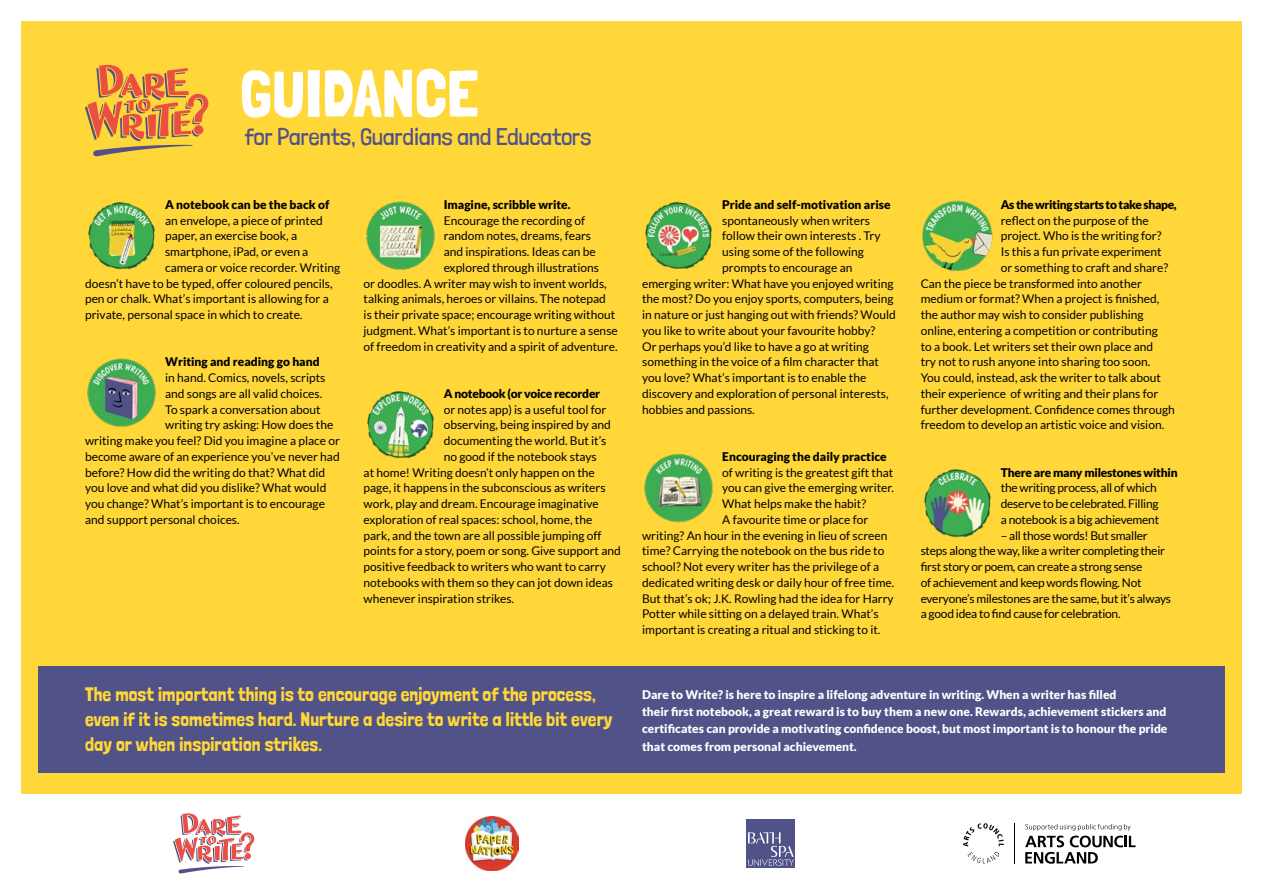
<style>
.page{position:relative;width:1263px;height:893px;background:#fff}
.page>*{position:absolute;margin:0;border:0;box-sizing:border-box;transform-origin:0 0}
.t1{font:66px "Londrina Solid";color:#fff}
.t2{font:300 24px "Londrina Solid";letter-spacing:.005em;color:#505288}
.t3{font:19.5px/24.8px "Londrina Solid";letter-spacing:.005em;color:#ffd739}
.t4{font:12px "Lato";color:#000}
.t5{font:12px/15.8px "Lato";letter-spacing:-.02em;color:#000}
.t6{font:900 12px/17.4px "Lato";color:#fff}
.t7{font:900 12px "Lato";color:#000}
.t8{font:900 12px "Lato";letter-spacing:-.02em;color:#000}
.t9{font:900 12px "Lato";letter-spacing:-.03em;color:#000}
</style>
<div class="page">
<div style="left:21px;top:21px;width:1221px;height:773px;background:#ffd739"></div>
<svg style="left:85px;top:64px;width:123px;height:93px"></svg>
<div style="left:194px;top:125px;width:9px;height:9px;background:#ea5041;border-radius:50%"></div>
<img style="left:88px;top:202px;width:67px;height:68px">
<img style="left:87px;top:358px;width:69px;height:69px">
<img style="left:366px;top:201px;width:69px;height:69px">
<img style="left:367px;top:391px;width:67px;height:68px">
<img style="left:645px;top:201px;width:67px;height:68px">
<img style="left:644px;top:454px;width:69px;height:69px">
<img style="left:922px;top:200px;width:71px;height:71px">
<img style="left:924px;top:469px;width:67px;height:69px">
<div style="left:38px;top:666px;width:1187px;height:107px;background:#505288"></div>
<img style="left:466px;top:817px;width:53px;height:53px">
<svg style="left:1025px;top:824px;width:110px;height:40px"></svg>
<svg style="left:963px;top:823px;width:41px;height:40px"></svg>
<hr style="left:1014px;top:823px;width:1px;height:40px;background:#000">
<div style="left:746px;top:819px;width:49px;height:49px;background:#505288"></div>
<svg style="left:748px;top:832px;width:46px;height:34px"></svg>
<svg style="left:173px;top:813px;width:81px;height:61px"></svg>
<h1 class="t1" style="left:240px;top:55px;width:240px">GUIDANCE</h1>
<h2 class="t2" style="left:245px;top:123px;width:348px">for Parents, Guardians and Educators</h2>
<p class="t7" style="left:165px;top:197px;width:166px">A notebook can be the back of</p>
<p class="t4" style="left:165px;top:214px;width:159px">an envelope, a piece of printed</p>
<p class="t4" style="left:165px;top:229px;width:134px">paper, an exercise book, a</p>
<p class="t4" style="left:165px;top:245px;width:145px">smartphone, iPad, or even a</p>
<p class="t4" style="left:165px;top:261px;width:177px">camera or voice recorder. Writing</p>
<p class="t4" style="left:85px;top:276px;width:249px">doesn’t have to be typed, offer coloured pencils,</p>
<p class="t4" style="left:85px;top:292px;width:245px">pen or chalk. What’s important is allowing for a</p>
<p class="t4" style="left:85px;top:308px;width:219px">private, personal space in which to create.</p>
<p class="t7" style="left:165px;top:355px;width:156px">Writing and reading go hand</p>
<p class="t4" style="left:165px;top:371px;width:162px">in hand. Comics, novels, scripts</p>
<p class="t4" style="left:165px;top:387px;width:159px">and songs are all valid choices.</p>
<p class="t4" style="left:165px;top:402px;width:157px">To spark a conversation about</p>
<p class="t4" style="left:165px;top:418px;width:170px">writing try asking: How does the</p>
<p class="t4" style="left:85px;top:434px;width:256px">writing make you feel? Did you imagine a place or</p>
<p class="t4" style="left:85px;top:450px;width:256px">become aware of an experience you’ve never had</p>
<p class="t4" style="left:85px;top:465px;width:242px">before? How did the writing do that? What did</p>
<p class="t4" style="left:85px;top:481px;width:243px">you love and what did you dislike? What would</p>
<p class="t4" style="left:85px;top:497px;width:241px">you change? What’s important is to encourage</p>
<p class="t4" style="left:85px;top:513px;width:156px">and support personal choices.</p>
<p class="t7" style="left:444px;top:197px;width:128px">Imagine, scribble write.</p>
<p class="t4" style="left:444px;top:214px;width:143px">Encourage the recording of</p>
<p class="t4" style="left:444px;top:229px;width:149px">random notes, dreams, fears</p>
<p class="t4" style="left:444px;top:245px;width:154px">and inspirations. Ideas can be</p>
<p class="t4" style="left:444px;top:261px;width:157px">explored through illustrations</p>
<p class="t4" style="left:364px;top:276px;width:245px">or doodles. A writer may wish to invent worlds,</p>
<p class="t4" style="left:364px;top:292px;width:244px">talking animals, heroes or villains. The notepad</p>
<p class="t4" style="left:364px;top:308px;width:253px">is their private space; encourage writing without</p>
<p class="t4" style="left:364px;top:324px;width:256px">judgment. What’s important is to nurture a sense</p>
<p class="t4" style="left:364px;top:339px;width:255px">of freedom in creativity and a spirit of adventure.</p>
<p class="t8" style="left:444px;top:386px;width:158px">A notebook (or voice recorder</p>
<p class="t4" style="left:444px;top:403px;width:164px">or notes app) is a useful tool for</p>
<p class="t4" style="left:444px;top:418px;width:169px">observing, being inspired by and</p>
<p class="t4" style="left:444px;top:434px;width:164px">documenting the world. But it’s</p>
<p class="t4" style="left:444px;top:450px;width:155px">no good if the notebook stays</p>
<p class="t4" style="left:364px;top:465px;width:233px">at home! Writing doesn’t only happen on the</p>
<p class="t4" style="left:364px;top:481px;width:243px">page, it happens in the subconscious as writers</p>
<p class="t4" style="left:364px;top:497px;width:237px">work, play and dream. Encourage imaginative</p>
<p class="t4" style="left:364px;top:513px;width:230px">exploration of real spaces: school, home, the</p>
<p class="t4" style="left:364px;top:528px;width:239px">park, and the town are all possible jumping off</p>
<p class="t4" style="left:364px;top:544px;width:259px">points for a story, poem or song. Give support and</p>
<p class="t4" style="left:364px;top:560px;width:244px">positive feedback to writers who want to carry</p>
<p class="t4" style="left:364px;top:576px;width:251px">notebooks with them so they can jot down ideas</p>
<p class="t4" style="left:364px;top:591px;width:152px">whenever inspiration strikes.</p>
<p class="t7" style="left:722px;top:197px;width:170px">Pride and self-motivation arise</p>
<p class="t4" style="left:722px;top:214px;width:149px">spontaneously when writers</p>
<p class="t4" style="left:722px;top:229px;width:160px">follow their own interests . Try</p>
<p class="t4" style="left:722px;top:245px;width:143px">using some of the following</p>
<p class="t4" style="left:722px;top:261px;width:132px">prompts to encourage an</p>
<p class="t4" style="left:642px;top:276px;width:253px">emerging writer: What have you enjoyed writing</p>
<p class="t4" style="left:642px;top:292px;width:253px">the most? Do you enjoy sports, computers, being</p>
<p class="t4" style="left:642px;top:308px;width:255px">in nature or just hanging out with friends? Would</p>
<p class="t4" style="left:642px;top:324px;width:235px">you like to write about your favourite hobby?</p>
<p class="t4" style="left:642px;top:339px;width:228px">Or perhaps you’d like to have a go at writing</p>
<p class="t4" style="left:642px;top:355px;width:238px">something in the voice of a film character that</p>
<p class="t4" style="left:642px;top:371px;width:226px">you love? What’s important is to enable the</p>
<p class="t4" style="left:642px;top:387px;width:248px">discovery and exploration of personal interests,</p>
<p class="t4" style="left:642px;top:402px;width:114px">hobbies and passions.</p>
<p class="t7" style="left:722px;top:449px;width:166px">Encouraging the daily practice</p>
<p class="t4" style="left:722px;top:466px;width:172px">of writing is the greatest gift that</p>
<p class="t4" style="left:722px;top:481px;width:173px">you can give the emerging writer.</p>
<p class="t4" style="left:722px;top:497px;width:145px">What helps make the habit?</p>
<p class="t4" style="left:722px;top:513px;width:148px">A favourite time or place for</p>
<p class="t4" style="left:642px;top:528px;width:247px">writing? An hour in the evening in lieu of screen</p>
<p class="t4" style="left:642px;top:544px;width:244px">time? Carrying the notebook on the bus ride to</p>
<p class="t4" style="left:642px;top:560px;width:239px">school? Not every writer has the privilege of a</p>
<p class="t4" style="left:642px;top:576px;width:254px">dedicated writing desk or daily hour of free time.</p>
<p class="t4" style="left:642px;top:591px;width:253px">But that’s ok; J.K. Rowling had the idea for Harry</p>
<p class="t4" style="left:642px;top:607px;width:238px">Potter while sitting on a delayed train. What’s</p>
<p class="t4" style="left:642px;top:623px;width:240px">important is creating a ritual and sticking to it.</p>
<p class="t9" style="left:1001px;top:197px;width:177px">As the writing starts to take shape,</p>
<p class="t4" style="left:1001px;top:214px;width:150px">reflect on the purpose of the</p>
<p class="t4" style="left:1001px;top:229px;width:162px">project. Who is the writing for?</p>
<p class="t4" style="left:1001px;top:245px;width:162px">Is this a fun private experiment</p>
<p class="t4" style="left:1001px;top:261px;width:169px">or something to craft and share?</p>
<p class="t4" style="left:921px;top:276px;width:223px">Can the piece be transformed into another</p>
<p class="t4" style="left:921px;top:292px;width:240px">medium or format? When a project is finished,</p>
<p class="t4" style="left:921px;top:308px;width:224px">the author may wish to consider publishing</p>
<p class="t4" style="left:921px;top:324px;width:239px">online, entering a competition or contributing</p>
<p class="t4" style="left:921px;top:339px;width:234px">to a book. Let writers set their own place and</p>
<p class="t4" style="left:921px;top:355px;width:231px">try not to rush anyone into sharing too soon.</p>
<p class="t4" style="left:921px;top:371px;width:242px">You could, instead, ask the writer to talk about</p>
<p class="t4" style="left:921px;top:387px;width:239px">their experience of writing and their plans for</p>
<p class="t4" style="left:921px;top:402px;width:256px">further development. Confidence comes through</p>
<p class="t4" style="left:921px;top:418px;width:245px">freedom to develop an artistic voice and vision.</p>
<p class="t8" style="left:1001px;top:465px;width:178px">There are many milestones within</p>
<p class="t5" style="left:1001px;top:480px;width:160px">the writing process, all of which deserve to be celebrated. Filling a notebook is a big achievement</p>
<p class="t5" style="left:921px;top:527px;width:252px;text-indent:80px">– all those words! But smaller steps along the way, like a writer completing their first story or poem, can create a strong sense<br>of achievement and keep words flowing. Not everyone’s milestones are the same, but it’s always a good idea to find cause for celebration.</p>
<h3 class="t3" style="left:85px;top:681px;width:529px">The most important thing is to encourage enjoyment of the process, even if it is sometimes hard. Nurture a desire to write a little bit every day or when inspiration strikes.</h3>
<p class="t6" style="left:642px;top:685px;width:527px">Dare to Write? is here to inspire a lifelong adventure in writing. When a writer has filled<br>their first notebook, a great reward is to buy them a new one. Rewards, achievement stickers and certificates can provide a motivating confidence boost, but most important is to honour the pride that comes from personal achievement.</p>
</div>
